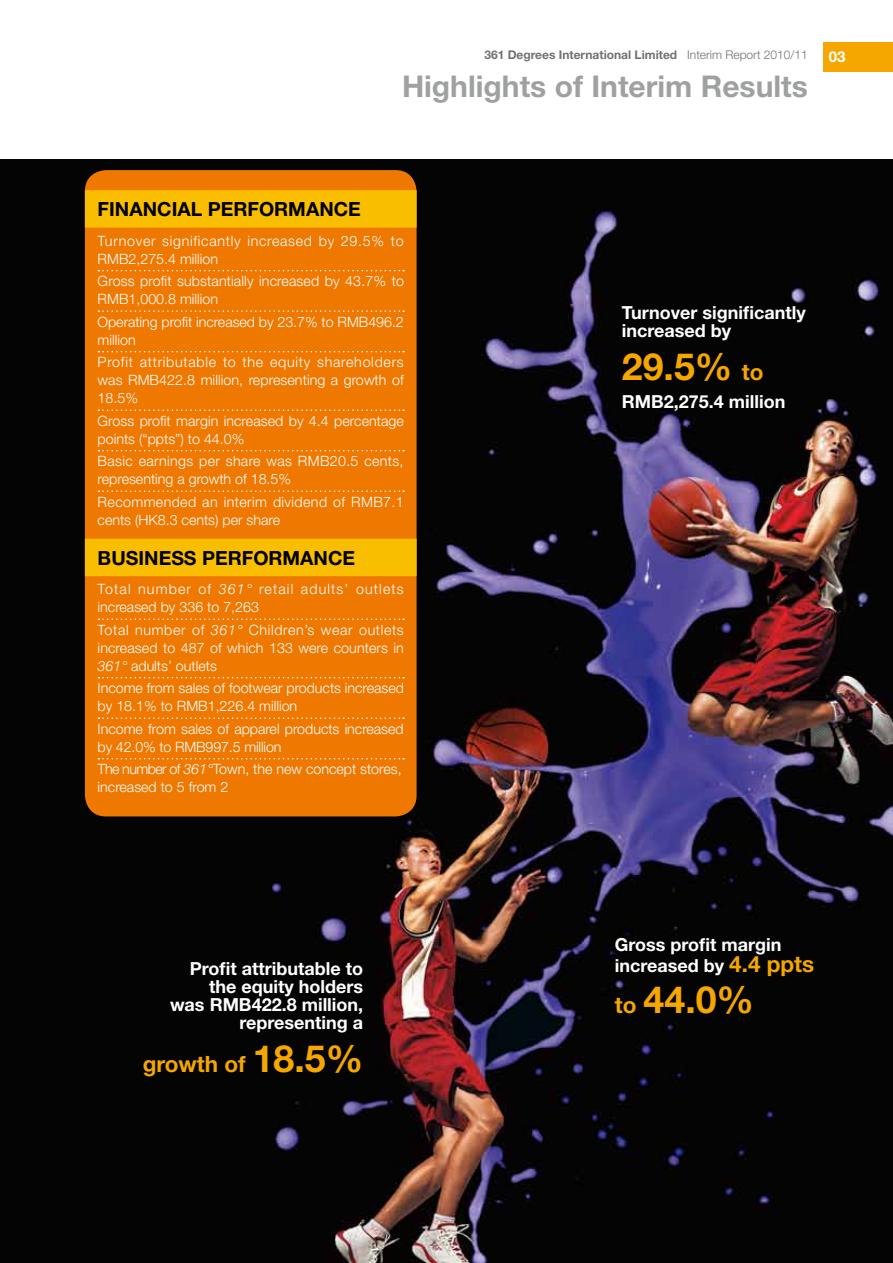
<style>
.page{position:relative;width:893px;height:1263px;background:#fff}
.page>*{position:absolute;margin:0;border:0;box-sizing:border-box;transform-origin:0 0}
.t1{font:700 37.5px "Helvetica Neue LT Std";color:#f5a700}
.t2{font:700 30px "Helvetica Neue LT Std";color:#9fa0a0}
.t3{font:700 22.5px "Helvetica Neue LT Std";color:#f5a700}
.t4{font:700 19.5px "Helvetica Neue LT Std";color:#000}
.t5{font:700 18px/18px "Helvetica Neue LT Std";color:#fff}
.t6{font:700 15px "Helvetica Neue LT Std";color:#fff}
.t7{font:300 14.25px/18px "Helvetica Neue LT Std";color:#fff}
.t8{font:300 14.25px/18px "Helvetica Neue LT Std";letter-spacing:.025em;color:#fff}
.t9{font:300 14.25px/18px "Helvetica Neue LT Std";letter-spacing:.08em;color:#fff}
.t10{font:300 14.25px/18px "Helvetica Neue LT Std";letter-spacing:.05em;color:#fff}
.t11{font:700 12px "Helvetica Neue LT Std";color:#727171}
.s1{font-weight:300}
.s2{font-style:italic}
.s3{font-size:37.5px}
.s4{font-size:22.5px}
.s5{font-size:22.5px;color:#f5a700}
</style>
<div class="page">
<div style="left:823px;top:43px;width:70px;height:29px;background:#f5a700"></div>
<img style="left:0;top:159px;width:893px;height:1104px">
<div style="left:85px;top:170px;width:332px;height:646px;background:#ee7800;border-radius:21px"></div>
<div style="left:85px;top:190px;width:332px;height:38px;background:#fabe00"></div>
<svg style="left:98px;top:270px;width:306px;height:1px"></svg>
<svg style="left:98px;top:310px;width:306px;height:2px"></svg>
<svg style="left:98px;top:351px;width:306px;height:1px"></svg>
<svg style="left:98px;top:409px;width:306px;height:2px"></svg>
<svg style="left:98px;top:450px;width:306px;height:1px"></svg>
<svg style="left:98px;top:490px;width:306px;height:2px"></svg>
<div style="left:85px;top:539px;width:332px;height:37px;background:#fabe00"></div>
<svg style="left:98px;top:618px;width:306px;height:2px"></svg>
<svg style="left:98px;top:677px;width:306px;height:1px"></svg>
<svg style="left:98px;top:717px;width:306px;height:2px"></svg>
<svg style="left:98px;top:758px;width:306px;height:1px"></svg>
<p class="t11" style="left:484px;top:48px;width:325px">361 Degrees International Limited <span class="s1">Interim Report 2010/11</span></p>
<p class="t6" style="left:829px;top:47px;width:18px">03</p>
<h2 class="t2" style="left:402px;top:68px;width:407px">Highlights of Interim Results</h2>
<h3 class="t4" style="left:98px;top:197px;width:265px">Financial Performance</h3>
<p class="t10" style="left:98px;top:231px;width:307px">Turnover significantly increased by 29.5% to<br>RMB2,275.4 million</p>
<p class="t7" style="left:98px;top:272px;width:308px">Gross profit substantially increased by 43.7% to<br>RMB1,000.8 million</p>
<p class="t7" style="left:98px;top:312px;width:308px">Operating profit increased by 23.7% to RMB496.2 million</p>
<p class="t7" style="left:98px;top:353px;width:308px;text-align:justify">Profit attributable to the equity shareholders was RMB422.8 million, representing a growth of 18.5%</p>
<p class="t7" style="left:98px;top:411px;width:308px">Gross profit margin increased by 4.4 percentage points (“ppts”) to 44.0%</p>
<p class="t8" style="left:98px;top:452px;width:307px">Basic earnings per share was RMB20.5 cents, representing a growth of 18.5%</p>
<p class="t8" style="left:98px;top:492px;width:308px">Recommended an interim dividend of RMB7.1 cents (HK8.3 cents) per share</p>
<h3 class="t4" style="left:98px;top:546px;width:259px">Business Performance</h3>
<p class="t9" style="left:98px;top:580px;width:308px">Total number of <span class="s2">361°</span> retail adults’ outlets increased by 336 to 7,263</p>
<p class="t7" style="left:98px;top:620px;width:308px;text-align:justify">Total number of <span class="s2">361°</span> Children’s wear outlets increased to 487 of which 133 were counters in <span class="s2">361°</span> adults’ outlets</p>
<p class="t7" style="left:98px;top:679px;width:308px">Income from sales of footwear products increased by 18.1% to RMB1,226.4 million</p>
<p class="t7" style="left:98px;top:719px;width:308px">Income from sales of apparel products increased by 42.0% to RMB997.5 million</p>
<p class="t7" style="left:98px;top:760px;width:305px">The number of <span class="s2">361°</span>Town, the new concept stores, increased to 5 from 2</p>
<p class="t5" style="left:170px;top:959px;width:195px;text-align:right">Profit attributable to the equity holders<br>was RMB422.8 million, representing a</p>
<h3 class="t3" style="left:143px;top:1050px;width:222px">growth of <span class="s3">18.5%</span></h3>
<p class="t5" style="left:622px;top:303px;width:185px">Turnover significantly increased by</p>
<h1 class="t1" style="left:622px;top:343px;width:143px">29.5% <span class="s4">to</span></h1>
<p class="t5" style="left:622px;top:392px;width:165px">RMB2,275.4 million</p>
<p class="t5" style="left:615px;top:933px;width:201px;line-height:21.8px">Gross profit margin increased by <span class="s5">4.4 ppts</span></p>
<h1 class="t1" style="left:615px;top:977px;width:141px"><span class="s4">to</span> 44.0%</h1>
</div>
